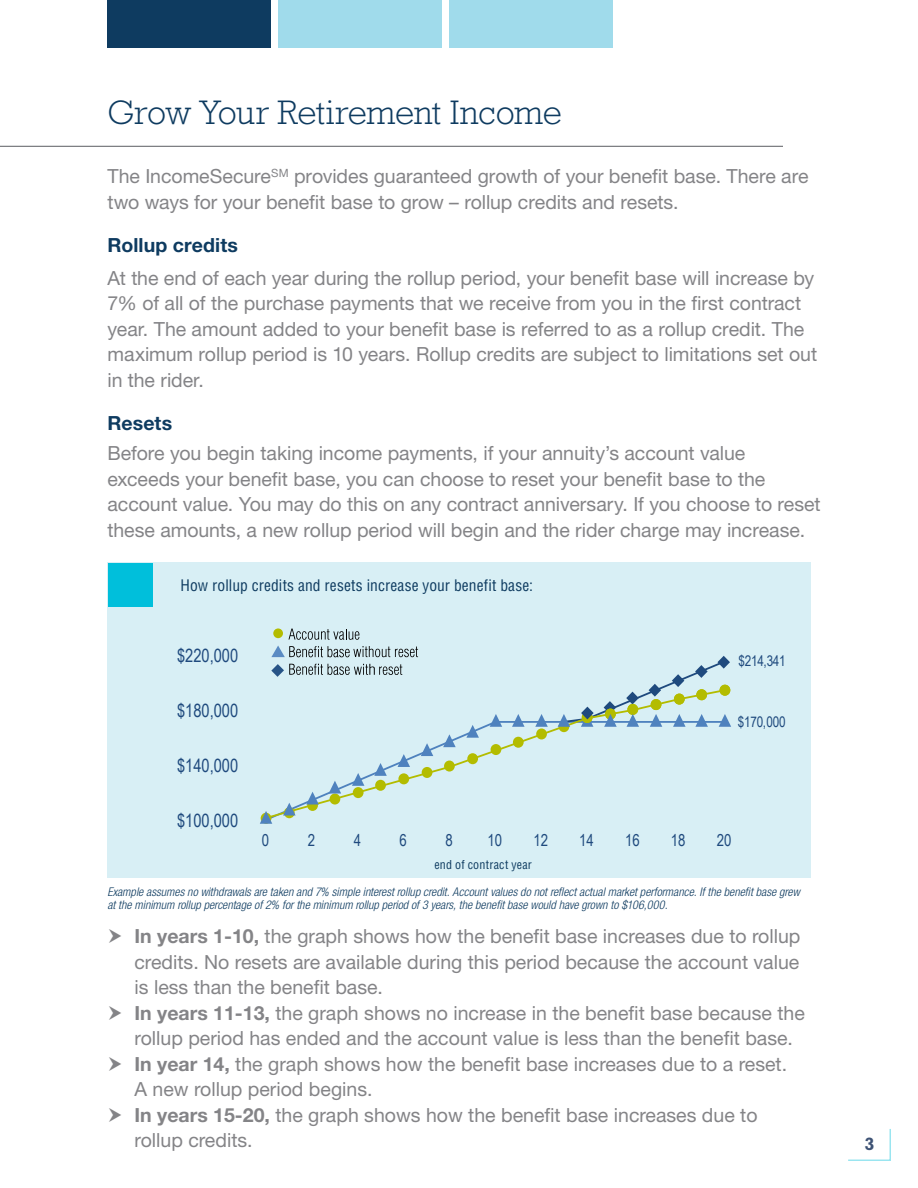
<style>
.page{position:relative;width:918px;height:1188px;background:#fff}
.page>*{position:absolute;margin:0;border:0;box-sizing:border-box;transform-origin:0 0}
.t1{font:300 34.5px "Rockwell Std";letter-spacing:-.01em;color:#0e3b60}
.t2{font:19.5px/25.5px "Helvetica Neue LT Std";color:#848487}
.t3{font:700 19.5px "Helvetica Neue LT Std";letter-spacing:.005em;color:#0e3b60}
.t4{font:18.3px "Arial Narrow";color:#1f4a7e}
.t5{font:700 18px "Rockwell Std";color:#3e5375}
.t6{font:16.5px "Arial Narrow";color:#1f4a7e}
.t7{font:condensed 15.6px "Helvetica LT Std";letter-spacing:.01em;color:#0e3b60}
.t8{font:14.7px "Arial Narrow";letter-spacing:-.02em;color:#1f4a7e}
.t9{font:italic 300 condensed 12px/13.5px "Helvetica Neue LT Std";letter-spacing:.005em;color:#0e3b60}
.t10{font:condensed 12px "Helvetica LT Std";letter-spacing:.02em;color:#0e3b60}
.s1{font-weight:700}
</style>
<div class="page">
<div style="left:107px;top:0;width:164px;height:48px;background:#0e3b60"></div>
<div style="left:279px;top:0;width:163px;height:48px;background:#a0dbeb"></div>
<div style="left:450px;top:0;width:163px;height:48px;background:#a0dbeb"></div>
<hr style="left:0;top:146px;width:783px;height:1px;background:#6d6f73">
<div style="left:108px;top:563px;width:703px;height:315px;background:#d8eff5"></div>
<div style="left:108px;top:563px;width:45px;height:44px;background:#00bfdb"></div>
<svg style="left:272px;top:721px;width:298px;height:98px"></svg>
<svg style="left:260px;top:811px;width:12px;height:13px"></svg>
<svg style="left:283px;top:803px;width:13px;height:13px"></svg>
<svg style="left:306px;top:792px;width:13px;height:13px"></svg>
<svg style="left:329px;top:781px;width:12px;height:13px"></svg>
<svg style="left:352px;top:773px;width:12px;height:13px"></svg>
<svg style="left:374px;top:763px;width:13px;height:13px"></svg>
<svg style="left:398px;top:754px;width:12px;height:13px"></svg>
<svg style="left:421px;top:743px;width:12px;height:13px"></svg>
<svg style="left:443px;top:734px;width:13px;height:13px"></svg>
<svg style="left:466px;top:725px;width:13px;height:13px"></svg>
<svg style="left:490px;top:714px;width:12px;height:13px"></svg>
<svg style="left:512px;top:714px;width:13px;height:13px"></svg>
<svg style="left:535px;top:714px;width:13px;height:13px"></svg>
<svg style="left:558px;top:656px;width:173px;height:71px"></svg>
<div style="left:273px;top:628px;width:10px;height:10px;background:#b3bc00;border-radius:50%"></div>
<svg style="left:289px;top:629px;width:70px;height:11px"></svg>
<svg style="left:271px;top:664px;width:131px;height:13px"></svg>
<svg style="left:271px;top:646px;width:147px;height:11px"></svg>
<svg style="left:848px;top:1129px;width:43px;height:32px"></svg>
<h1 class="t1" style="left:107px;top:92px;width:456px">Grow Your Retirement Income</h1>
<p class="t2" style="left:107px;top:164px;width:703px">The IncomeSecure<sup>SM</sup> provides guaranteed growth of your benefit base. There are two ways for your benefit base to grow – rollup credits and resets.</p>
<p class="t3" style="left:107px;top:233px;width:132px">Rollup credits</p>
<p class="t2" style="left:107px;top:265px;width:711px">At the end of each year during the rollup period, your benefit base will increase by 7% of all of the purchase payments that we receive from you in the first contract year. The amount added to your benefit base is referred to as a rollup credit. The maximum rollup period is 10 years. Rollup credits are subject to limitations set out in the rider.</p>
<p class="t3" style="left:107px;top:411px;width:66px">Resets</p>
<p class="t2" style="left:107px;top:440px;width:715px">Before you begin taking income payments, if your annuity’s account value exceeds your benefit base, you can choose to reset your benefit base to the account value. You may do this on any contract anniversary. If you choose to reset these amounts, a new rollup period will begin and the rider charge may increase.</p>
<p class="t7" style="left:181px;top:575px;width:354px">How rollup credits and resets increase your benefit base:</p>
<p class="t4" style="left:177px;top:642px;width:63px">$220,000</p>
<p class="t4" style="left:177px;top:697px;width:63px">$180,000</p>
<p class="t4" style="left:177px;top:752px;width:63px">$140,000</p>
<p class="t4" style="left:177px;top:807px;width:63px">$100,000</p>
<p class="t8" style="left:739px;top:650px;width:49px">$214,341</p>
<p class="t8" style="left:738px;top:711px;width:49px">$170,000</p>
<p class="t6" style="left:262px;top:828px;width:9px">0</p>
<p class="t6" style="left:308px;top:828px;width:9px">2</p>
<p class="t6" style="left:354px;top:828px;width:9px">4</p>
<p class="t6" style="left:400px;top:828px;width:9px">6</p>
<p class="t6" style="left:445px;top:828px;width:9px">8</p>
<p class="t6" style="left:488px;top:828px;width:16px">10</p>
<p class="t6" style="left:533px;top:828px;width:16px">12</p>
<p class="t6" style="left:579px;top:828px;width:16px">14</p>
<p class="t6" style="left:625px;top:828px;width:16px">16</p>
<p class="t6" style="left:671px;top:828px;width:16px">18</p>
<p class="t6" style="left:717px;top:828px;width:16px">20</p>
<p class="t10" style="left:434px;top:857px;width:99px">end of contract year</p>
<p class="t9" style="left:107px;top:885px;width:694px">Example assumes no withdrawals are taken and 7% simple interest rollup credit. Account values do not reflect actual market performance. If the benefit base grew at the minimum rollup percentage of 2% for the minimum rollup period of 3 years, the benefit base would have grown to $106,000.</p>
<p class="t2" style="left:135px;top:923px;width:672px"><span class="s1">In years 1-10,</span> the graph shows how the benefit base increases due to rollup credits. No resets are available during this period because the account value is less than the benefit base.<br><span class="s1">In years 11-13,</span> the graph shows no increase in the benefit base because the rollup period has ended and the account value is less than the benefit base.<br><span class="s1">In year 14,</span> the graph shows how the benefit base increases due to a reset.<br>A new rollup period begins.<br><span class="s1">In years 15-20,</span> the graph shows how the benefit base increases due to rollup credits.</p>
<p class="t5" style="left:865px;top:1133px;width:11px">3</p>
</div>
